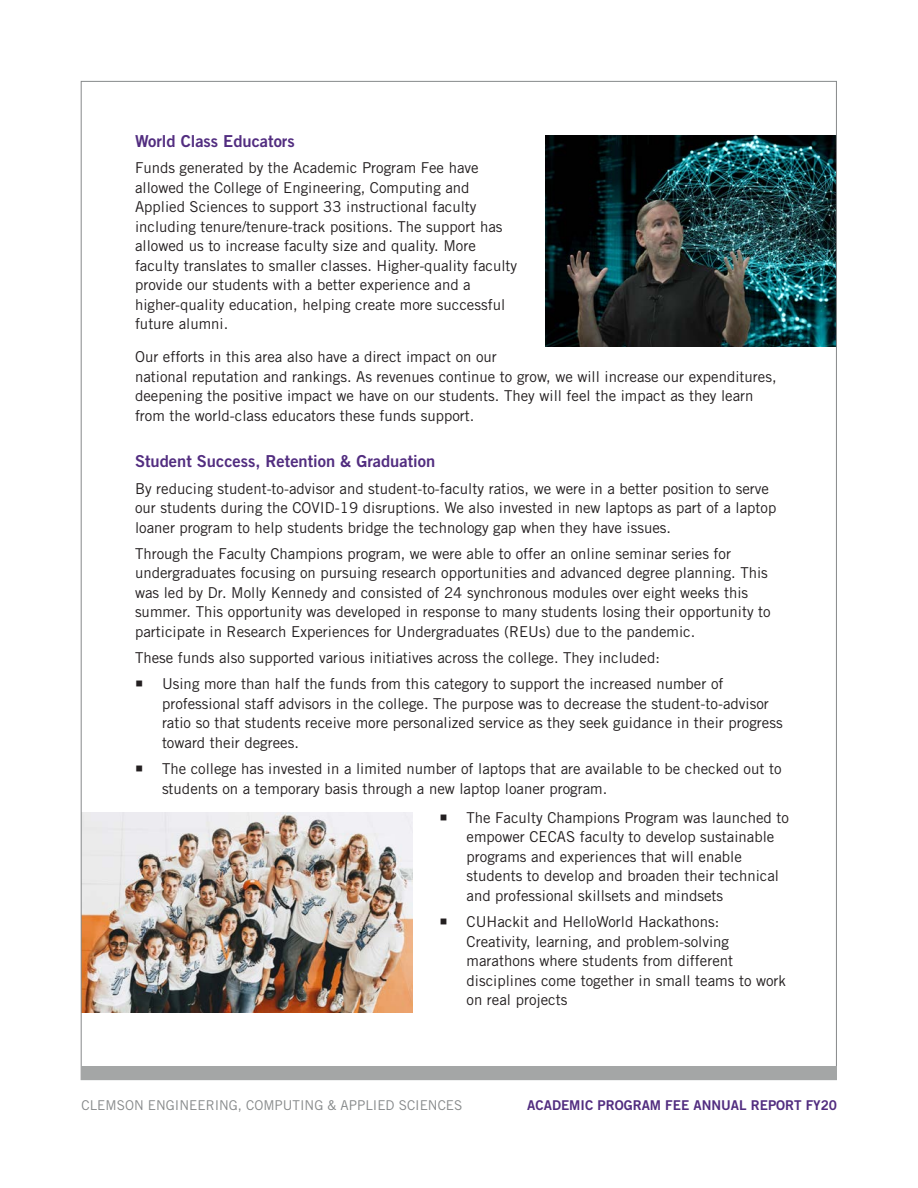
<style>
.page{position:relative;width:918px;height:1188px;background:#fff}
.page>*{position:absolute;margin:0;border:0;box-sizing:border-box;transform-origin:0 0}
.t1{font:16.5px "Trade Gothic LT Std Bd 2";color:#522d80}
.t2{font:15px/19.5px "Trade Gothic LT Std";color:#231f20}
.t3{font:13.5px "Trade Gothic LT Std";color:#86898a}
.t4{font:13.5px "Trade Gothic LT Std Bd 2";color:#522d80}
</style>
<div class="page">
<img style="left:83px;top:812px;width:329px;height:201px">
<img style="left:545px;top:135px;width:290px;height:211px">
<div style="left:81px;top:1066px;width:756px;height:14px;background:#a4a6a6"></div>
<p class="t1" style="left:135px;top:131px;width:161px">World Class Educators</p>
<p class="t2" style="left:135px;top:158px;width:384px">Funds generated by the Academic Program Fee have allowed the College of Engineering, Computing and Applied Sciences to support 33 instructional faculty including tenure/tenure-track positions. The support has allowed us to increase faculty size and quality. More faculty translates to smaller classes. Higher-quality faculty provide our students with a better experience and a higher-quality education, helping create more successful future alumni.</p>
<p class="t2" style="left:135px;top:347px;width:643px">Our efforts in this area also have a direct impact on our<br>national reputation and rankings. As revenues continue to grow, we will increase our expenditures, deepening the positive impact we have on our students. They will feel the impact as they learn from the world-class educators these funds support.</p>
<p class="t1" style="left:135px;top:451px;width:302px">Student Success, Retention &amp; Graduation</p>
<p class="t2" style="left:135px;top:478px;width:643px">By reducing student-to-advisor and student-to-faculty ratios, we were in a better position to serve our students during the COVID-19 disruptions. We also invested in new laptops as part of a laptop loaner program to help students bridge the technology gap when they have issues.</p>
<p class="t2" style="left:135px;top:544px;width:637px">Through the Faculty Champions program, we were able to offer an online seminar series for undergraduates focusing on pursuing research opportunities and advanced degree planning. This was led by Dr. Molly Kennedy and consisted of 24 synchronous modules over eight weeks this summer. This opportunity was developed in response to many students losing their opportunity to participate in Research Experiences for Undergraduates (REUs) due to the pandemic.</p>
<p class="t2" style="left:135px;top:648px;width:526px">These funds also supported various initiatives across the college. They included:</p>
<p class="t2" style="left:162px;top:674px;width:622px">Using more than half the funds from this category to support the increased number of professional staff advisors in the college. The purpose was to decrease the student-to-advisor ratio so that students receive more personalized service as they seek guidance in their progress toward their degrees.</p>
<p class="t2" style="left:162px;top:759px;width:621px">The college has invested in a limited number of laptops that are available to be checked out to students on a temporary basis through a new laptop loaner program.</p>
<p class="t2" style="left:467px;top:808px;width:324px">The Faculty Champions Program was launched to empower CECAS faculty to develop sustainable programs and experiences that will enable students to develop and broaden their technical and professional skillsets and mindsets</p>
<p class="t2" style="left:467px;top:912px;width:321px">CUHackit and HelloWorld Hackathons:<br>Creativity, learning, and problem-solving marathons where students from different disciplines come together in small teams to work on real projects</p>
<p class="t3" style="left:82px;top:1097px;width:382px">CLEMSON ENGINEERING, COMPUTING &amp; APPLIED SCIENCES</p>
<p class="t4" style="left:527px;top:1097px;width:311px">ACADEMIC PROGRAM FEE ANNUAL REPORT FY20</p>
</div>
